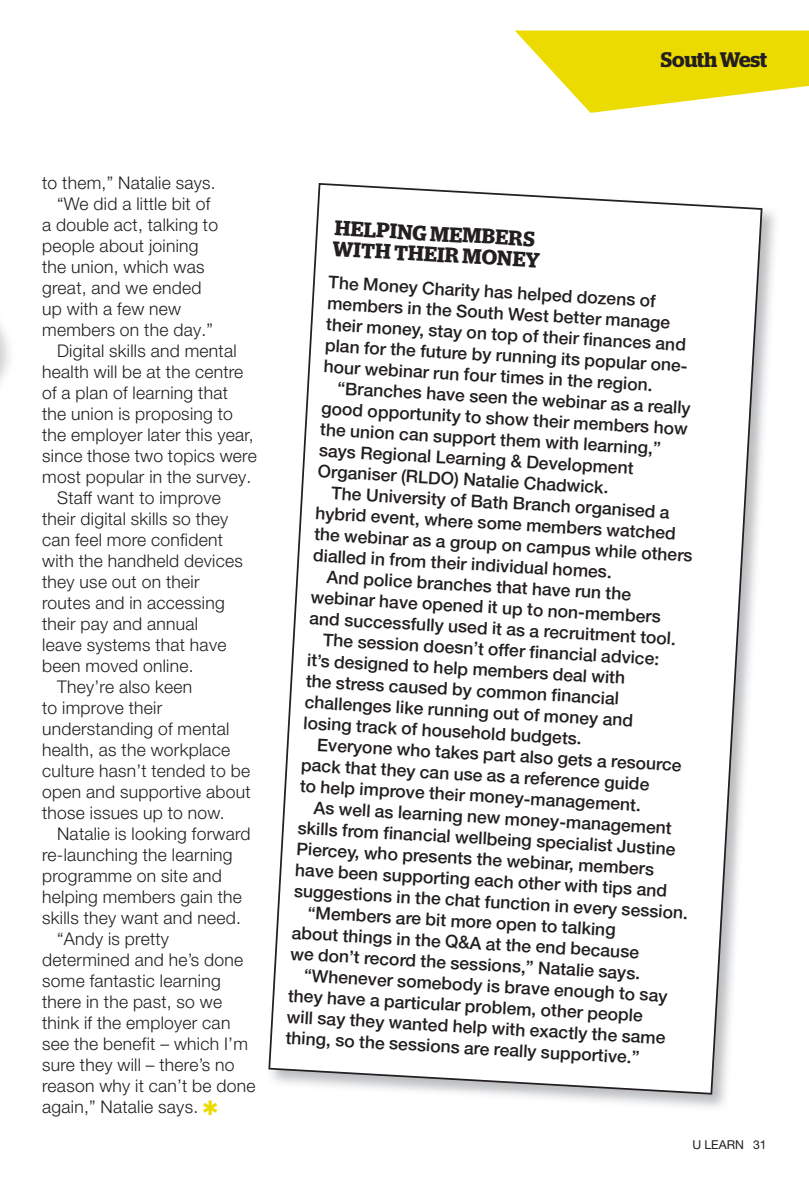
<style>
.page{position:relative;width:809px;height:1181px;background:#fff}
.page>*{position:absolute;margin:0;border:0;box-sizing:border-box;transform-origin:0 0}
.t1{font:600 21px/21px "Stag";letter-spacing:-.015em;color:#231f20}
.t2{font:500 17.5px/21px "Helvetica Neue LT Pro";color:#231f20}
.t3{font:300 17.5px "Helvetica Neue LT Pro";letter-spacing:.015em;color:#231f20}
.t4{font:12.25px "Helvetica Neue LT Pro";color:#231f20}
.s1{color:#ebdb01}
</style>
<div class="page">
<svg style="left:515px;top:31px;width:294px;height:82px"></svg>
<img style="left:488px;top:208px;width:287px;height:900px">
<svg style="left:268px;top:183px;width:494px;height:911px"></svg>
<p class="t1" style="left:661px;top:49px;width:107px">South West</p>
<p class="t3" style="left:42px;top:172px;width:175px">to them,” Natalie says.</p>
<p class="t3" style="left:57px;top:193px;width:155px">“We did a little bit of</p>
<p class="t3" style="left:42px;top:214px;width:177px">a double act, talking to</p>
<p class="t3" style="left:42px;top:235px;width:158px">people about joining</p>
<p class="t3" style="left:42px;top:256px;width:164px">the union, which was</p>
<p class="t3" style="left:42px;top:277px;width:161px">great, and we ended</p>
<p class="t3" style="left:42px;top:298px;width:141px">up with a few new</p>
<p class="t3" style="left:42px;top:319px;width:172px">members on the day.”</p>
<p class="t3" style="left:57px;top:340px;width:181px">Digital skills and mental</p>
<p class="t3" style="left:42px;top:361px;width:203px">health will be at the centre</p>
<p class="t3" style="left:42px;top:382px;width:187px">of a plan of learning that</p>
<p class="t3" style="left:42px;top:403px;width:192px">the union is proposing to</p>
<p class="t3" style="left:42px;top:424px;width:213px">the employer later this year,</p>
<p class="t3" style="left:42px;top:445px;width:216px">since those two topics were</p>
<p class="t3" style="left:42px;top:466px;width:211px">most popular in the survey.</p>
<p class="t3" style="left:57px;top:487px;width:165px">Staff want to improve</p>
<p class="t3" style="left:42px;top:508px;width:187px">their digital skills so they</p>
<p class="t3" style="left:42px;top:529px;width:182px">can feel more confident</p>
<p class="t3" style="left:42px;top:550px;width:202px">with the handheld devices</p>
<p class="t3" style="left:42px;top:571px;width:159px">they use out on their</p>
<p class="t3" style="left:42px;top:592px;width:184px">routes and in accessing</p>
<p class="t3" style="left:42px;top:613px;width:157px">their pay and annual</p>
<p class="t3" style="left:42px;top:634px;width:186px">leave systems that have</p>
<p class="t3" style="left:42px;top:655px;width:153px">been moved online.</p>
<p class="t3" style="left:57px;top:676px;width:137px">They’re also keen</p>
<p class="t3" style="left:42px;top:697px;width:121px">to improve their</p>
<p class="t3" style="left:42px;top:718px;width:189px">understanding of mental</p>
<p class="t3" style="left:42px;top:739px;width:190px">health, as the workplace</p>
<p class="t3" style="left:42px;top:760px;width:209px">culture hasn’t tended to be</p>
<p class="t3" style="left:42px;top:781px;width:210px">open and supportive about</p>
<p class="t3" style="left:42px;top:802px;width:184px">those issues up to now.</p>
<p class="t3" style="left:57px;top:823px;width:195px">Natalie is looking forward</p>
<p class="t3" style="left:42px;top:844px;width:192px">re-launching the learning</p>
<p class="t3" style="left:42px;top:865px;width:181px">programme on site and</p>
<p class="t3" style="left:42px;top:886px;width:201px">helping members gain the</p>
<p class="t3" style="left:42px;top:907px;width:200px">skills they want and need.</p>
<p class="t3" style="left:57px;top:928px;width:113px">“Andy is pretty</p>
<p class="t3" style="left:42px;top:949px;width:203px">determined and he’s done</p>
<p class="t3" style="left:42px;top:970px;width:180px">some fantastic learning</p>
<p class="t3" style="left:42px;top:991px;width:181px">there in the past, so we</p>
<p class="t3" style="left:42px;top:1012px;width:190px">think if the employer can</p>
<p class="t3" style="left:42px;top:1033px;width:207px">see the benefit – which I’m</p>
<p class="t3" style="left:42px;top:1054px;width:194px">sure they will – there’s no</p>
<p class="t3" style="left:42px;top:1075px;width:215px">reason why it can’t be done</p>
<p class="t3" style="left:42px;top:1096px;width:177px">again,” Natalie says. <span class="s1">✱</span></p>
<p class="t1" style="left:334px;top:217px;width:209px;rotate:3deg">HELPING MEMBERS<br>WITH THEIR MONEY</p>
<p class="t2" style="left:329px;top:272px;width:367px;rotate:3deg">The Money Charity has helped dozens of members in the South West better manage their money, stay on top of their finances and plan for the future by running its popular one&shy;hour webinar run four times in the region.</p>
<p class="t2" style="left:323px;top:377px;width:370px;text-indent:15px;rotate:3deg">“Branches have seen the webinar as a really good opportunity to show their members how the union can support them with learning,” says Regional Learning &amp; Development Organiser (RLDO) Natalie Chadwick.</p>
<p class="t2" style="left:332px;top:483px;width:340px;rotate:3deg">The University of Bath Branch organised a</p>
<p class="t2" style="left:316px;top:503px;width:362px;rotate:3deg">hybrid event, where some members watched</p>
<p class="t2" style="left:315px;top:524px;width:380px;rotate:3deg">the webinar as a group on campus while others</p>
<p class="t2" style="left:314px;top:545px;width:301px;rotate:3deg">dialled in from their individual homes.</p>
<p class="t2" style="left:327px;top:567px;width:306px;rotate:3deg">And police branches that have run the</p>
<p class="t2" style="left:311px;top:587px;width:352px;rotate:3deg">webinar have opened it up to non-members</p>
<p class="t2" style="left:310px;top:608px;width:368px;rotate:3deg">and successfully used it as a recruitment tool.</p>
<p class="t2" style="left:324px;top:630px;width:338px;rotate:3deg">The session doesn’t offer financial advice:</p>
<p class="t2" style="left:308px;top:650px;width:320px;rotate:3deg">it’s designed to help members deal with</p>
<p class="t2" style="left:306px;top:671px;width:315px;rotate:3deg">the stress caused by common financial</p>
<p class="t2" style="left:305px;top:691px;width:330px;rotate:3deg">challenges like running out of money and</p>
<p class="t2" style="left:304px;top:712px;width:280px;rotate:3deg">losing track of household budgets.</p>
<p class="t2" style="left:318px;top:734px;width:366px;rotate:3deg">Everyone who takes part also gets a resource</p>
<p class="t2" style="left:302px;top:754px;width:350px;rotate:3deg">pack that they can use as a reference guide</p>
<p class="t2" style="left:300px;top:775px;width:343px;rotate:3deg">to help improve their money-management.</p>
<p class="t2" style="left:314px;top:797px;width:360px;rotate:3deg">As well as learning new money-management</p>
<p class="t2" style="left:298px;top:817px;width:380px;rotate:3deg">skills from financial wellbeing specialist Justine</p>
<p class="t2" style="left:297px;top:838px;width:360px;rotate:3deg">Piercey, who presents the webinar, members</p>
<p class="t2" style="left:296px;top:859px;width:374px;rotate:3deg">have been supporting each other with tips and</p>
<p class="t2" style="left:294px;top:880px;width:396px;rotate:3deg">suggestions in the chat function in every session.</p>
<p class="t2" style="left:308px;top:902px;width:310px;rotate:3deg">“Members are bit more open to talking</p>
<p class="t2" style="left:292px;top:922px;width:349px;rotate:3deg">about things in the Q&amp;A at the end because</p>
<p class="t2" style="left:291px;top:943px;width:352px;rotate:3deg">we don’t record the sessions,” Natalie says.</p>
<p class="t2" style="left:305px;top:965px;width:365px;rotate:3deg">“Whenever somebody is brave enough to say</p>
<p class="t2" style="left:289px;top:985px;width:356px;rotate:3deg">they have a particular problem, other people</p>
<p class="t2" style="left:287px;top:1006px;width:380px;rotate:3deg">will say they wanted help with exactly the same</p>
<p class="t2" style="left:286px;top:1027px;width:356px;rotate:3deg">thing, so the sessions are really supportive.”</p>
<p class="t4" style="left:692px;top:1137px;width:76px">U LEARN 31</p>
</div>
